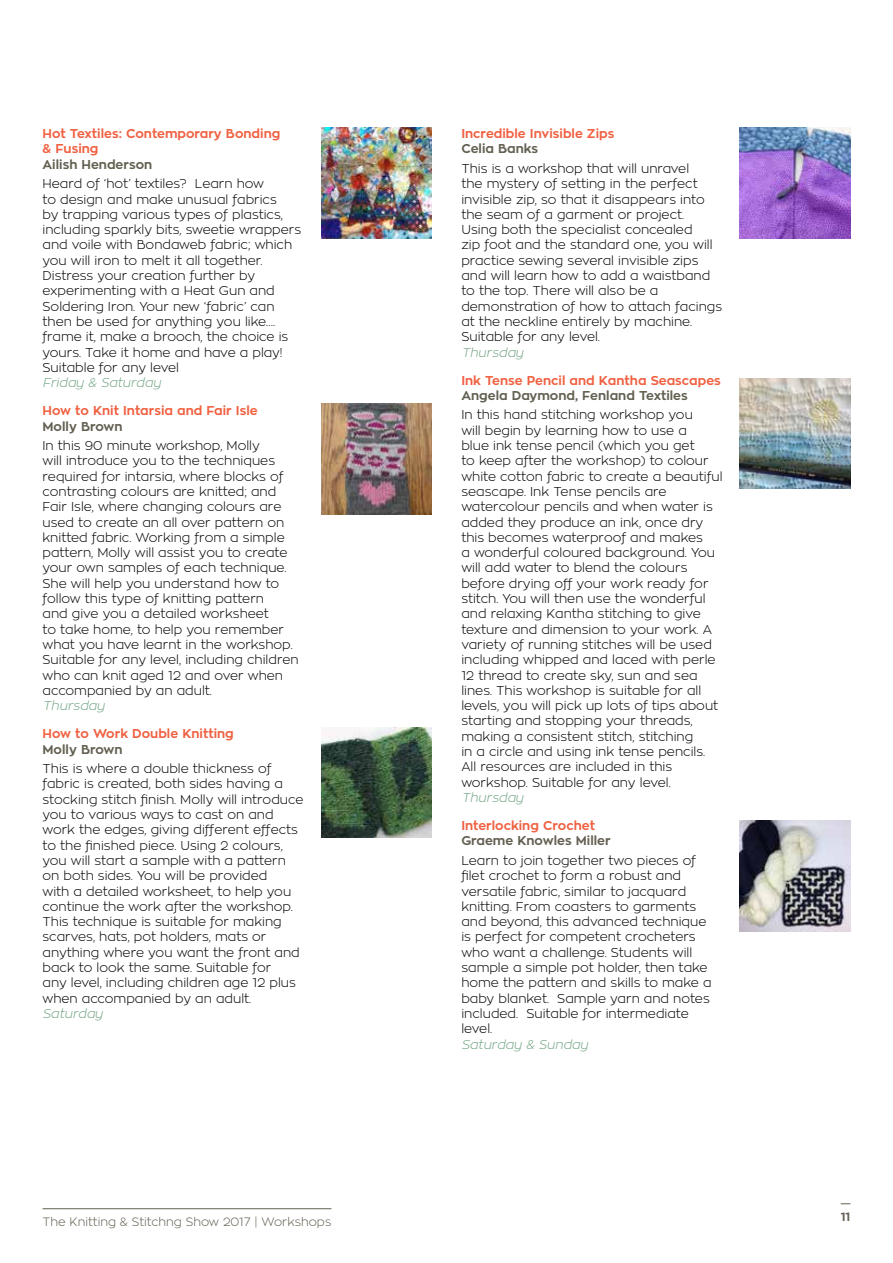
<style>
.page{position:relative;width:893px;height:1263px;background:#fff}
.page>*{position:absolute;margin:0;border:0;box-sizing:border-box;transform-origin:0 0}
.t1{font:300 12.75px/15.3px "Zona Pro";color:#000}
.t2{font:700 12.75px/15.3px "Zona Pro";color:#f06142}
.t3{font:700 12.75px "Zona Pro";color:#635f51}
.t4{font:italic 300 12.75px "Zona Pro";color:#73a584}
.t5{font:300 12px "Zona Pro";color:#635f51}
.t6{font:700 12px "Zona Pro";color:#635f51}
</style>
<div class="page">
<hr style="left:43px;top:1208px;width:288px;height:1px;background:#635f51">
<img style="left:321px;top:128px;width:111px;height:110px">
<img style="left:740px;top:128px;width:110px;height:110px">
<img style="left:321px;top:404px;width:111px;height:110px">
<img style="left:321px;top:727px;width:111px;height:111px">
<img style="left:740px;top:821px;width:110px;height:110px">
<img style="left:740px;top:378px;width:110px;height:111px">
<p class="t2" style="left:43px;top:126px;width:239px">Hot Textiles: Contemporary Bonding &amp; Fusing</p>
<p class="t3" style="left:43px;top:156px;width:111px">Ailish Henderson</p>
<p class="t1" style="left:43px;top:176px;width:260px">Heard of ‘hot’ textiles? Learn how<br>to design and make unusual fabrics<br>by trapping various types of plastics, including sparkly bits, sweetie wrappers and voile with Bondaweb fabric; which you will iron to melt it all together.<br>Distress your creation further by experimenting with a Heat Gun and Soldering Iron. Your new ‘fabric’ can then be used for anything you like…. frame it, make a brooch, the choice is yours. Take it home and have a play!<br>Suitable for any level</p>
<p class="t4" style="left:43px;top:375px;width:120px">Friday &amp; Saturday</p>
<p class="t2" style="left:43px;top:403px;width:217px">How to Knit Intarsia and Fair Isle</p>
<p class="t3" style="left:43px;top:418px;width:82px">Molly Brown</p>
<p class="t1" style="left:43px;top:438px;width:258px">In this 90 minute workshop, Molly<br>will introduce you to the techniques required for intarsia, where blocks of contrasting colours are knitted; and Fair Isle, where changing colours are used to create an all over pattern on knitted fabric. Working from a simple pattern, Molly will assist you to create your own samples of each technique.<br>She will help you understand how to follow this type of knitting pattern<br>and give you a detailed worksheet<br>to take home, to help you remember what you have learnt in the workshop.<br>Suitable for any level, including children who can knit aged 12 and over when accompanied by an adult.</p>
<p class="t4" style="left:43px;top:698px;width:64px">Thursday</p>
<p class="t2" style="left:43px;top:726px;width:193px">How to Work Double Knitting</p>
<p class="t3" style="left:43px;top:741px;width:82px">Molly Brown</p>
<p class="t1" style="left:43px;top:761px;width:262px">This is where a double thickness of fabric is created, both sides having a stocking stitch finish. Molly will introduce you to various ways to cast on and work the edges, giving different effects to the finished piece. Using 2 colours, you will start a sample with a pattern on both sides. You will be provided<br>with a detailed worksheet, to help you continue the work after the workshop.<br>This technique is suitable for making scarves, hats, pot holders, mats or anything where you want the front and back to look the same. Suitable for<br>any level, including children age 12 plus when accompanied by an adult.</p>
<p class="t4" style="left:43px;top:1005px;width:62px">Saturday</p>
<p class="t2" style="left:461px;top:126px;width:154px">Incredible Invisible Zips</p>
<p class="t3" style="left:461px;top:141px;width:78px">Celia Banks</p>
<p class="t1" style="left:461px;top:161px;width:262px">This is a workshop that will unravel<br>the mystery of setting in the perfect invisible zip, so that it disappears into the seam of a garment or project.<br>Using both the specialist concealed<br>zip foot and the standard one, you will practice sewing several invisible zips and will learn how to add a waistband to the top. There will also be a demonstration of how to attach facings at the neckline entirely by machine.<br>Suitable for any level.</p>
<p class="t4" style="left:461px;top:344px;width:64px">Thursday</p>
<p class="t2" style="left:461px;top:372px;width:261px">Ink Tense Pencil and Kantha Seascapes</p>
<p class="t3" style="left:461px;top:387px;width:228px">Angela Daymond, Fenland Textiles</p>
<p class="t1" style="left:461px;top:407px;width:263px">In this hand stitching workshop you<br>will begin by learning how to use a<br>blue ink tense pencil (which you get<br>to keep after the workshop) to colour white cotton fabric to create a beautiful seascape. Ink Tense pencils are watercolour pencils and when water is added they produce an ink, once dry this becomes waterproof and makes<br>a wonderful coloured background. You will add water to blend the colours before drying off your work ready for stitch. You will then use the wonderful and relaxing Kantha stitching to give texture and dimension to your work. A variety of running stitches will be used including whipped and laced with perle 12 thread to create sky, sun and sea lines. This workshop is suitable for all levels, you will pick up lots of tips about starting and stopping your threads, making a consistent stitch, stitching<br>in a circle and using ink tense pencils.<br>All resources are included in this workshop. Suitable for any level.</p>
<p class="t4" style="left:461px;top:789px;width:64px">Thursday</p>
<p class="t2" style="left:461px;top:818px;width:135px">Interlocking Crochet</p>
<p class="t3" style="left:461px;top:832px;width:151px">Graeme Knowles Miller</p>
<p class="t1" style="left:461px;top:853px;width:252px">Learn to join together two pieces of filet crochet to form a robust and versatile fabric, similar to jacquard knitting. From coasters to garments and beyond, this advanced technique is perfect for competent crocheters who want a challenge. Students will sample a simple pot holder, then take home the pattern and skills to make a baby blanket. Sample yarn and notes included. Suitable for intermediate level.</p>
<p class="t4" style="left:461px;top:1036px;width:128px">Saturday &amp; Sunday</p>
<p class="t5" style="left:43px;top:1214px;width:290px">The Knitting &amp; Stitchng Show 2017 | Workshops</p>
<p class="t6" style="left:841px;top:1209px;width:11px">11</p>
</div>
